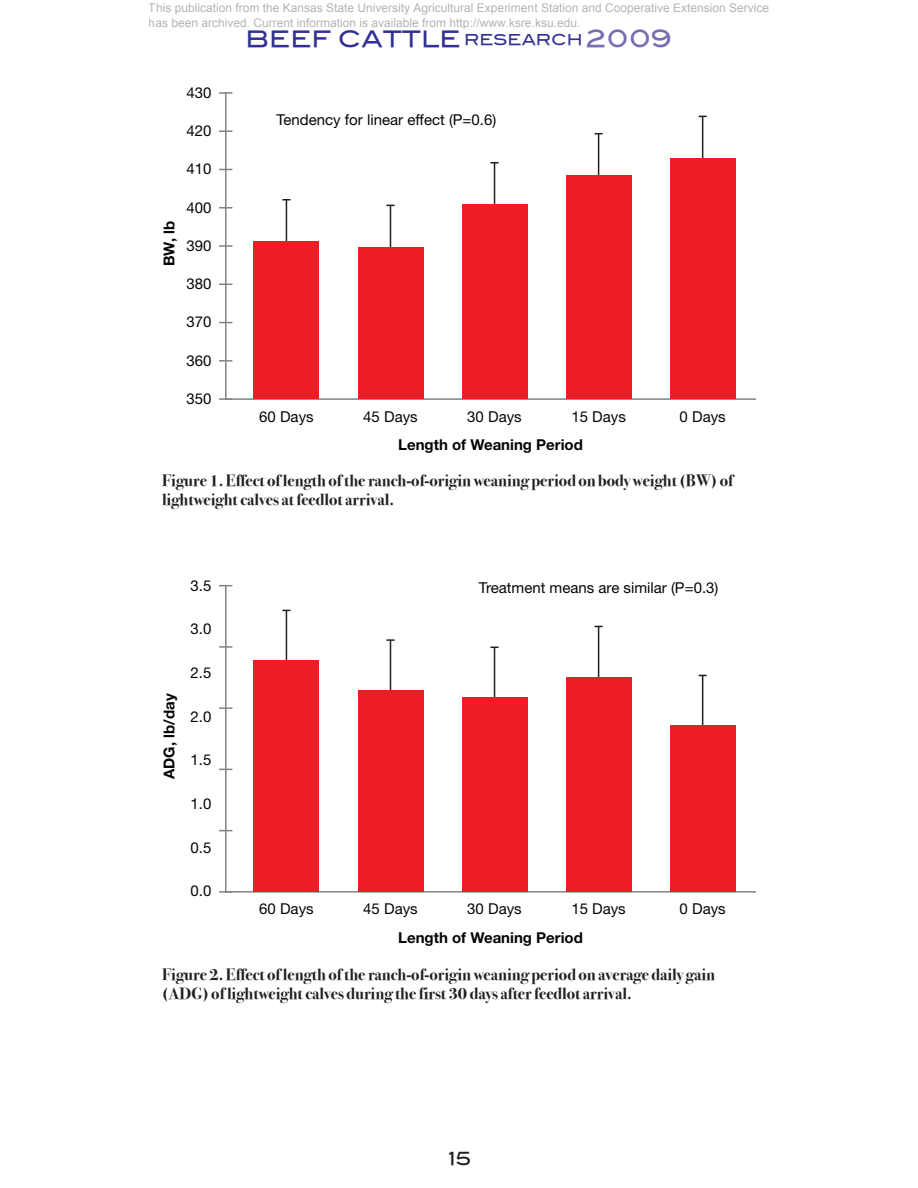
<style>
.page{position:relative;width:918px;height:1188px;background:#fff}
.page>*{position:absolute;margin:0;border:0;box-sizing:border-box;transform-origin:0 0}
.t1{font:22.5px "Blair Md ITCTT Medium";color:#323092}
.t2{font:18px "Blair Md ITCTT Medium";color:#231f20}
.Table_Header{font:16.5px/19.8px "Bodoni Svty Two ITCTT Bold";color:#231f20}
.t3{font:15px "Helvetica Neue";color:#050504}
.t4{font:700 15px "Helvetica Neue";color:#050504}
.t5{font:12px/14.4px "Arial";color:rgb(0 0 0/.3)}
.s1{font-size:15px}
.s2{font-size:24px;color:#776fb3}
</style>
<div class="page">
<hr style="left:598px;top:134px;width:1px;height:41px;background:#231f20">
<hr style="left:702px;top:116px;width:1px;height:44px;background:#231f20">
<hr style="left:494px;top:163px;width:1px;height:45px;background:#231f20">
<hr style="left:390px;top:205px;width:1px;height:47px;background:#231f20">
<hr style="left:286px;top:200px;width:1px;height:43px;background:#231f20">
<hr style="left:225px;top:93px;width:2px;height:306px;background:#808285">
<svg style="left:220px;top:360px;width:12px;height:2px"></svg>
<svg style="left:220px;top:92px;width:12px;height:2px"></svg>
<hr style="left:226px;top:398px;width:530px;height:2px;background:#808285">
<svg style="left:220px;top:130px;width:12px;height:2px"></svg>
<div style="left:253px;top:242px;width:66px;height:157px;background:#ee1d23"></div>
<svg style="left:220px;top:207px;width:12px;height:2px"></svg>
<div style="left:566px;top:175px;width:66px;height:224px;background:#ee1d23"></div>
<div style="left:462px;top:204px;width:66px;height:195px;background:#ee1d23"></div>
<div style="left:358px;top:247px;width:65px;height:152px;background:#ee1d23"></div>
<div style="left:670px;top:158px;width:66px;height:241px;background:#ee1d23"></div>
<svg style="left:220px;top:245px;width:12px;height:2px"></svg>
<hr style="left:598px;top:626px;width:1px;height:62px;background:#231f20">
<hr style="left:702px;top:675px;width:1px;height:55px;background:#231f20">
<hr style="left:494px;top:647px;width:1px;height:68px;background:#231f20">
<svg style="left:386px;top:639px;width:9px;height:2px"></svg>
<hr style="left:390px;top:640px;width:1px;height:69px;background:#231f20">
<hr style="left:286px;top:610px;width:1px;height:54px;background:#231f20">
<hr style="left:225px;top:586px;width:2px;height:306px;background:#808285">
<svg style="left:220px;top:585px;width:12px;height:1px"></svg>
<hr style="left:226px;top:891px;width:530px;height:2px;background:#808285">
<svg style="left:220px;top:646px;width:12px;height:2px"></svg>
<div style="left:253px;top:660px;width:66px;height:232px;background:#ee1d23"></div>
<svg style="left:220px;top:707px;width:12px;height:2px"></svg>
<div style="left:566px;top:677px;width:66px;height:215px;background:#ee1d23"></div>
<div style="left:462px;top:697px;width:66px;height:195px;background:#ee1d23"></div>
<div style="left:358px;top:690px;width:65px;height:202px;background:#ee1d23"></div>
<div style="left:670px;top:725px;width:66px;height:167px;background:#ee1d23"></div>
<p class="t5" style="left:149px;top:1px;width:622px">This publication from the Kansas State University Agricultural Experiment Station and Cooperative Extension Service has been archived. Current information is available from http://www.ksre.ksu.edu.</p>
<h1 class="t1" style="left:246px;top:21px;width:428px">BEEF CATTLE <span class="s1">RESEARCH</span> <span class="s2">2009</span></h1>
<p class="t4" style="left:160px;top:266px;width:46px;rotate:-90deg">BW, lb</p>
<p class="t3" style="left:186px;top:84px;width:27px">430</p>
<p class="t3" style="left:186px;top:122px;width:27px">420</p>
<p class="t3" style="left:186px;top:160px;width:27px">410</p>
<p class="t3" style="left:186px;top:198px;width:27px">400</p>
<p class="t3" style="left:186px;top:237px;width:27px">390</p>
<p class="t3" style="left:186px;top:275px;width:27px">380</p>
<p class="t3" style="left:186px;top:313px;width:27px">370</p>
<p class="t3" style="left:186px;top:351px;width:27px">360</p>
<p class="t3" style="left:186px;top:390px;width:27px">350</p>
<p class="t3" style="left:277px;top:111px;width:221px">Tendency for linear effect (P=0.6)</p>
<p class="t3" style="left:259px;top:407px;width:56px">60 Days</p>
<p class="t3" style="left:363px;top:407px;width:56px">45 Days</p>
<p class="t3" style="left:467px;top:407px;width:56px">30 Days</p>
<p class="t3" style="left:571px;top:407px;width:56px">15 Days</p>
<p class="t3" style="left:680px;top:407px;width:48px">0 Days</p>
<p class="t4" style="left:398px;top:436px;width:186px">Length of Weaning Period</p>
<p class="Table_Header" style="left:162px;top:470px;width:573px">Figure 1. Effect of length of the ranch-of-origin weaning period on body weight (BW) of lightweight calves at feedlot arrival.</p>
<p class="t4" style="left:160px;top:779px;width:87px;rotate:-90deg">ADG, lb/day</p>
<p class="t3" style="left:191px;top:576px;width:22px">3.5</p>
<p class="t3" style="left:479px;top:579px;width:241px">Treatment means are similar (P=0.3)</p>
<p class="t3" style="left:191px;top:620px;width:22px">3.0</p>
<p class="t3" style="left:191px;top:664px;width:22px">2.5</p>
<p class="t3" style="left:191px;top:707px;width:22px">2.0</p>
<p class="t3" style="left:191px;top:751px;width:22px">1.5</p>
<p class="t3" style="left:191px;top:795px;width:22px">1.0</p>
<p class="t3" style="left:191px;top:838px;width:22px">0.5</p>
<p class="t3" style="left:191px;top:882px;width:22px">0.0</p>
<p class="t3" style="left:259px;top:900px;width:56px">60 Days</p>
<p class="t3" style="left:363px;top:900px;width:56px">45 Days</p>
<p class="t3" style="left:467px;top:900px;width:56px">30 Days</p>
<p class="t3" style="left:571px;top:900px;width:56px">15 Days</p>
<p class="t3" style="left:680px;top:900px;width:48px">0 Days</p>
<p class="t4" style="left:398px;top:929px;width:186px">Length of Weaning Period</p>
<p class="Table_Header" style="left:162px;top:964px;width:555px">Figure 2. Effect of length of the ranch-of-origin weaning period on average daily gain (ADG) of lightweight calves during the first 30 days after feedlot arrival.</p>
<p class="t2" style="left:449px;top:1144px;width:24px">15</p>
</div>
